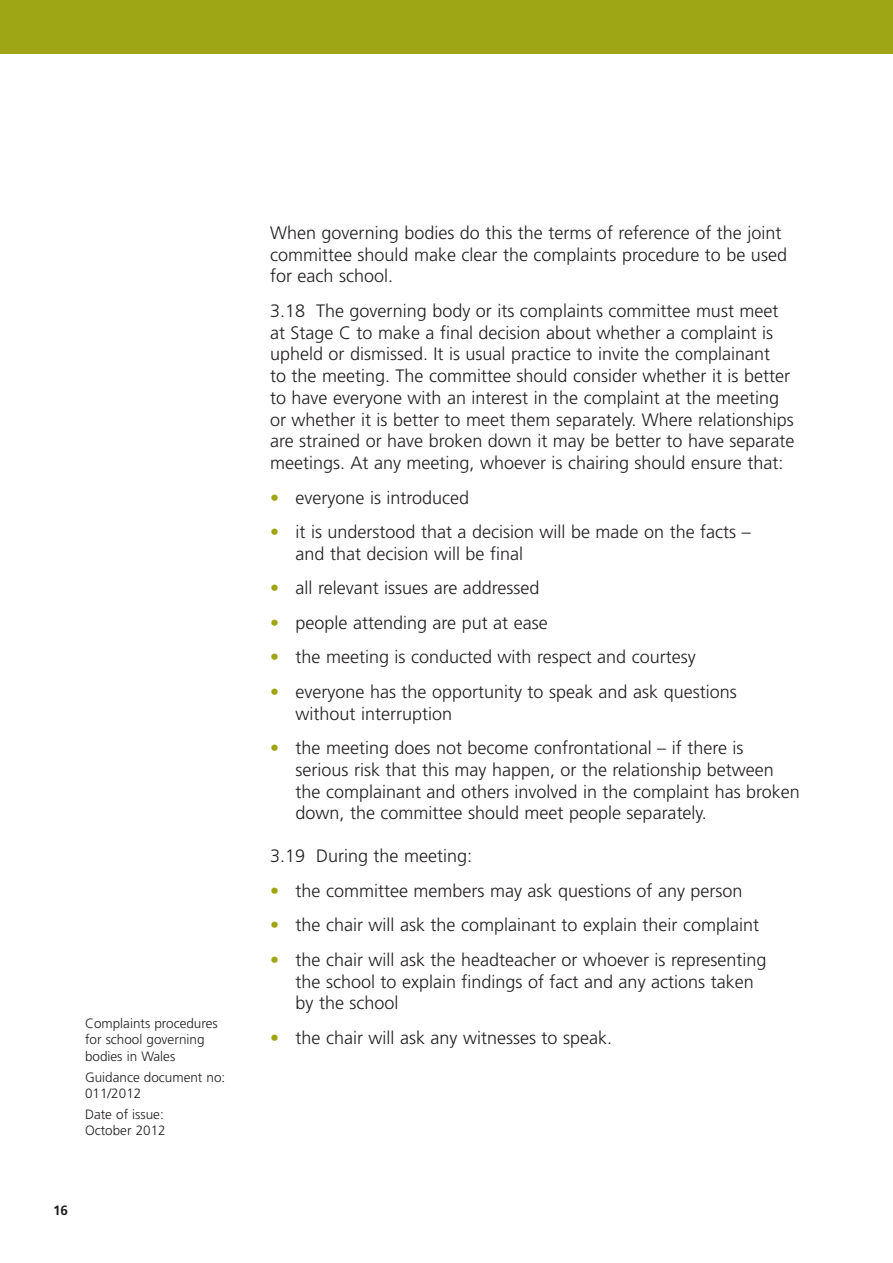
<style>
.page{position:relative;width:893px;height:1263px;background:#fff}
.page>*{position:absolute;margin:0;border:0;box-sizing:border-box;transform-origin:0 0}
.t1{font:300 18px/21.8px "Frutiger LT Std";color:#231f20}
.t2{font:300 13.5px/16.5px "Frutiger LT Std";color:#231f20}
.t3{font:700 13.5px "Frutiger LT Std";color:#231f20}
.s1{color:#9ea615}
</style>
<div class="page">
<div style="left:0;top:0;width:893px;height:53px;background:#9ea615"></div>
<p class="t2" style="left:85px;top:1015px;width:134px">Complaints procedures for school governing bodies in Wales</p>
<p class="t2" style="left:85px;top:1069px;width:142px">Guidance document no:<br>011/2012</p>
<p class="t2" style="left:85px;top:1106px;width:82px">Date of issue:<br>October 2012</p>
<p class="t3" style="left:53px;top:1203px;width:17px">16</p>
<p class="t1" style="left:270px;top:222px;width:518px">When governing bodies do this the terms of reference of the joint committee should make clear the complaints procedure to be used for each school.</p>
<p class="t1" style="left:270px;top:300px;width:526px">3.18 The governing body or its complaints committee must meet at Stage C to make a final decision about whether a complaint is upheld or dismissed. It is usual practice to invite the complainant<br>to the meeting. The committee should consider whether it is better to have everyone with an interest in the complaint at the meeting or whether it is better to meet them separately. Where relationships are strained or have broken down it may be better to have separate meetings. At any meeting, whoever is chairing should ensure that:</p>
<p class="t1" style="left:270px;top:487px;width:201px"><span class="s1">•</span> everyone is introduced</p>
<p class="t1" style="left:296px;top:521px;width:457px;text-indent:-26px"><span class="s1">•</span> it is understood that a decision will be made on the facts – and that decision will be final</p>
<p class="t1" style="left:270px;top:577px;width:271px"><span class="s1">•</span> all relevant issues are addressed</p>
<p class="t1" style="left:270px;top:612px;width:279px"><span class="s1">•</span> people attending are put at ease</p>
<p class="t1" style="left:270px;top:647px;width:427px"><span class="s1">•</span> the meeting is conducted with respect and courtesy</p>
<p class="t1" style="left:296px;top:681px;width:443px;text-indent:-26px"><span class="s1">•</span> everyone has the opportunity to speak and ask questions without interruption</p>
<p class="t1" style="left:296px;top:737px;width:506px;text-indent:-26px"><span class="s1">•</span> the meeting does not become confrontational – if there is serious risk that this may happen, or the relationship between the complainant and others involved in the complaint has broken down, the committee should meet people separately.</p>
<p class="t1" style="left:270px;top:845px;width:204px">3.19 During the meeting:</p>
<p class="t1" style="left:270px;top:880px;width:474px"><span class="s1">•</span> the committee members may ask questions of any person</p>
<p class="t1" style="left:270px;top:915px;width:491px"><span class="s1">•</span> the chair will ask the complainant to explain their complaint</p>
<p class="t1" style="left:296px;top:949px;width:472px;text-indent:-26px"><span class="s1">•</span> the chair will ask the headteacher or whoever is representing the school to explain findings of fact and any actions taken by the school</p>
<p class="t1" style="left:270px;top:1027px;width:344px"><span class="s1">•</span> the chair will ask any witnesses to speak.</p>
</div>
